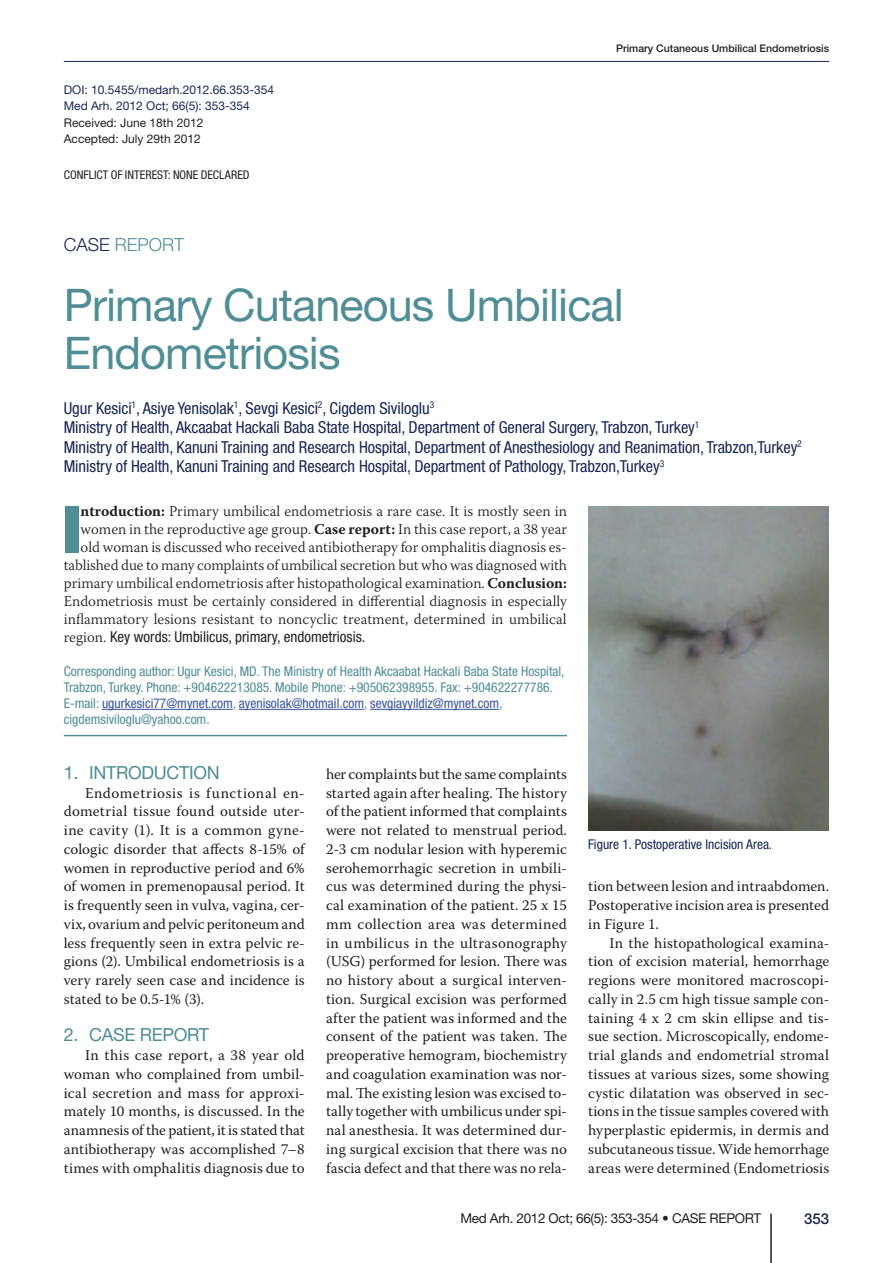
<style>
.page{position:relative;width:893px;height:1263px;background:#fff}
.page>*{position:absolute;margin:0;border:0;box-sizing:border-box;transform-origin:0 0}
.sazetak{font:900 condensed 65.4px "Helvetica Neue LT Std";color:#508d95}
.naslov1{font:45px/48px "Helvetica Neue LT Std";letter-spacing:-.02em;color:#508d95}
.t1{font:18px "Helvetica Neue LT Std";letter-spacing:-.02em;color:#508d95}
.odjel{font:300 18px "Helvetica Neue LT Std";color:#508d95}
.ime_autora{font:condensed 16.5px "Helvetica Neue LT Std";letter-spacing:-.005em;color:#1a2754}
.glavni_tekst_ENGLESK{font:15px/18.8px "Warnock Pro";color:#231f20;text-align:justify}
.sazetak-2{font:300 15px "Warnock Pro";color:#231f20}
.sazetak-3{font:condensed 15px "Helvetica Neue LT Std";color:#231f20}
.t2{font:500 15px "Helvetica Neue LT Std";color:#1a2754}
.corresponding{font:condensed 13.5px/16.2px "Helvetica Neue LT Std";color:#508d95}
.t3{font:13.5px "Helvetica Neue LT Std";letter-spacing:-.025em;color:#231f20}
.ispod_slike{font:condensed 13.5px "Helvetica Neue LT Std";color:#1a2754}
.t4{font:12px "Helvetica Neue LT Std";color:#231f20}
.DOI{font:12px "Helvetica Neue LT Std";color:#1a2754}
.conflict{font:condensed 12px "Helvetica Neue LT Std";color:#231f20}
.stranice{font:12px "Helvetica Neue LT Std";color:#1a2754}
.t5{font:500 10.5px "Helvetica Neue LT Std";color:#231f20}
.s1{color:#1a2754}
.s2{font-weight:700}
.s3{font-family:"Warnock Pro";font-weight:300;font-stretch:normal}
.s4{color:#3a53a3}
</style>
<div class="page">
<hr style="left:770px;top:1214px;width:2px;height:49px;background:#231f20">
<hr style="left:64px;top:61px;width:765px;height:1px;background:#1a2754">
<hr style="left:102px;top:709px;width:131px;height:1px;background:#3a53a3">
<hr style="left:239px;top:709px;width:125px;height:1px;background:#3a53a3">
<hr style="left:370px;top:709px;width:129px;height:1px;background:#3a53a3">
<hr style="left:64px;top:735px;width:503px;height:1px;background:#508d95">
<img style="left:588px;top:507px;width:241px;height:324px">
<p class="DOI" style="left:64px;top:82px;width:212px">DOI: 10.5455/medarh.2012.66.353-354</p>
<p class="stranice" style="left:64px;top:99px;width:188px">Med Arh. 2012 Oct; 66(5): 353-354</p>
<p class="t4" style="left:64px;top:115px;width:141px">Received: June 18th 2012</p>
<p class="t4" style="left:64px;top:132px;width:138px">Accepted: July 29th 2012</p>
<p class="conflict" style="left:64px;top:168px;width:187px">CONFLICT OF INTEREST: NONE DECLARED</p>
<p class="t5" style="left:616px;top:42px;width:215px">Primary Cutaneous Umbilical Endometriosis</p>
<p class="odjel" style="left:64px;top:234px;width:122px"><span class="s1">CASE</span> REPORT</p>
<p class="naslov1" style="left:64px;top:280px;width:562px">Primary Cutaneous Umbilical<br>Endometriosis</p>
<p class="ime_autora" style="left:64px;top:398px;width:372px">Ugur Kesici<sup>1</sup>, Asiye Yenisolak<sup>1</sup>, Sevgi Kesici<sup>2</sup>, Cigdem Siviloglu<sup>3</sup></p>
<p class="ime_autora" style="left:64px;top:418px;width:637px">Ministry of Health, Akcaabat Hackali Baba State Hospital, Department of General Surgery, Trabzon, Turkey<sup>1</sup></p>
<p class="ime_autora" style="left:64px;top:437px;width:740px">Ministry of Health, Kanuni Training and Research Hospital, Department of Anesthesiology and Reanimation, Trabzon,Turkey<sup>2</sup></p>
<p class="ime_autora" style="left:64px;top:457px;width:602px">Ministry of Health, Kanuni Training and Research Hospital, Department of Pathology, Trabzon,Turkey<sup>3</sup></p>
<p class="sazetak" style="left:64px;top:487px;width:18px">I</p>
<p class="sazetak-2" style="left:81px;top:502px;width:488px"><span class="s2">ntroduction:</span> Primary umbilical endometriosis a rare case. It is mostly seen in</p>
<p class="sazetak-2" style="left:81px;top:520px;width:488px">women in the reproductive age group. <span class="s2">Case report:</span> In this case report, a 38 year</p>
<p class="sazetak-2" style="left:81px;top:538px;width:488px">old woman is discussed who received antibiotherapy for omphalitis diagnosis es-</p>
<p class="sazetak-2" style="left:64px;top:556px;width:505px">tablished due to many complaints of umbilical secretion but who was diagnosed with</p>
<p class="sazetak-2" style="left:64px;top:574px;width:505px">primary umbilical endometriosis after histopathological examination. <span class="s2">Conclusion:</span></p>
<p class="sazetak-2" style="left:64px;top:592px;width:505px">Endometriosis must be certainly considered in differential diagnosis in especially</p>
<p class="sazetak-2" style="left:64px;top:610px;width:504px">inflammatory lesions resistant to noncyclic treatment, determined in umbilical</p>
<p class="sazetak-3" style="left:64px;top:628px;width:303px"><span class="s3">region.</span> Key words: Umbilicus, primary, endometriosis.</p>
<p class="corresponding" style="left:64px;top:663px;width:502px">Corresponding author: Ugur Kesici, MD. The Ministry of Health Akcaabat Hackali Baba State Hospital, Trabzon, Turkey. Phone: +904622213085. Mobile Phone: +905062398955. Fax: +904622277786.<br>E-mail: <span class="s4">ugurkesici77@mynet.com</span>, <span class="s4">ayenisolak@hotmail.com</span>, <span class="s4">sevgiayyildiz@mynet.com</span>, cigdemsiviloglu@yahoo.com.</p>
<p class="t1" style="left:64px;top:762px;width:157px">1. INTRODUCTION</p>
<p class="glavni_tekst_ENGLESK" style="left:64px;top:783px;width:242px;text-indent:21px">Endometriosis is functional en&shy;dometrial tissue found outside uter&shy;ine cavity (1). It is a common gyne&shy;cologic disorder that affects 8-15% of women in reproductive period and 6% of women in premenopausal period. It is frequently seen in vulva, vagina, cer&shy;vix, ovarium and pelvic peritoneum and less frequently seen in extra pelvic re&shy;gions (2). Umbilical endometriosis is a very rarely seen case and incidence is stated to be 0.5-1% (3).</p>
<p class="t1" style="left:64px;top:1024px;width:147px">2. CASE REPORT</p>
<p class="glavni_tekst_ENGLESK" style="left:64px;top:1045px;width:242px;text-indent:21px">In this case report, a 38 year old woman who complained from umbil&shy;ical secretion and mass for approxi&shy;mately 10 months, is discussed. In the anamnesis of the patient, it is stated that antibiotherapy was accomplished 7–8 times with omphalitis diagnosis due to</p>
<p class="glavni_tekst_ENGLESK" style="left:326px;top:764px;width:242px">her complaints but the same complaints started again after healing. The history of the patient informed that complaints were not related to menstrual period.<br>2-3 cm nodular lesion with hyperemic serohemorrhagic secretion in umbili&shy;cus was determined during the physi&shy;cal examination of the patient. 25 x 15 mm collection area was determined in umbilicus in the ultrasonography (USG) performed for lesion. There was no history about a surgical interven&shy;tion. Surgical excision was performed after the patient was informed and the consent of the patient was taken. The preoperative hemogram, biochemistry and coagulation examination was nor&shy;mal. The existing lesion was excised to&shy;tally together with umbilicus under spi&shy;nal anesthesia. It was determined dur&shy;ing surgical excision that there was no fascia defect and that there was no rela-</p>
<p class="ispod_slike" style="left:588px;top:836px;width:185px">Figure 1. Postoperative Incision Area.</p>
<p class="glavni_tekst_ENGLESK" style="left:588px;top:877px;width:242px">tion between lesion and intraabdomen.<br>Postoperative incision area is presented in Figure 1.</p>
<p class="glavni_tekst_ENGLESK" style="left:588px;top:933px;width:242px;text-indent:21px">In the histopathological examina&shy;tion of excision material, hemorrhage regions were monitored macroscopi&shy;cally in 2.5 cm high tissue sample con&shy;taining 4 x 2 cm skin ellipse and tis&shy;sue section. Microscopically, endome&shy;trial glands and endometrial stromal tissues at various sizes, some showing cystic dilatation was observed in sec&shy;tions in the tissue samples covered with hyperplastic epidermis, in dermis and subcutaneous tissue. Wide hemorrhage areas were determined (Endometriosis</p>
<p class="t3" style="left:461px;top:1210px;width:221px">Med Arh. 2012 Oct; 66(5): 353-354 • case</p>
<p class="t3" style="left:710px;top:1210px;width:10px">report</p>
<p class="t2" style="left:804px;top:1210px;width:27px">353</p>
</div>
